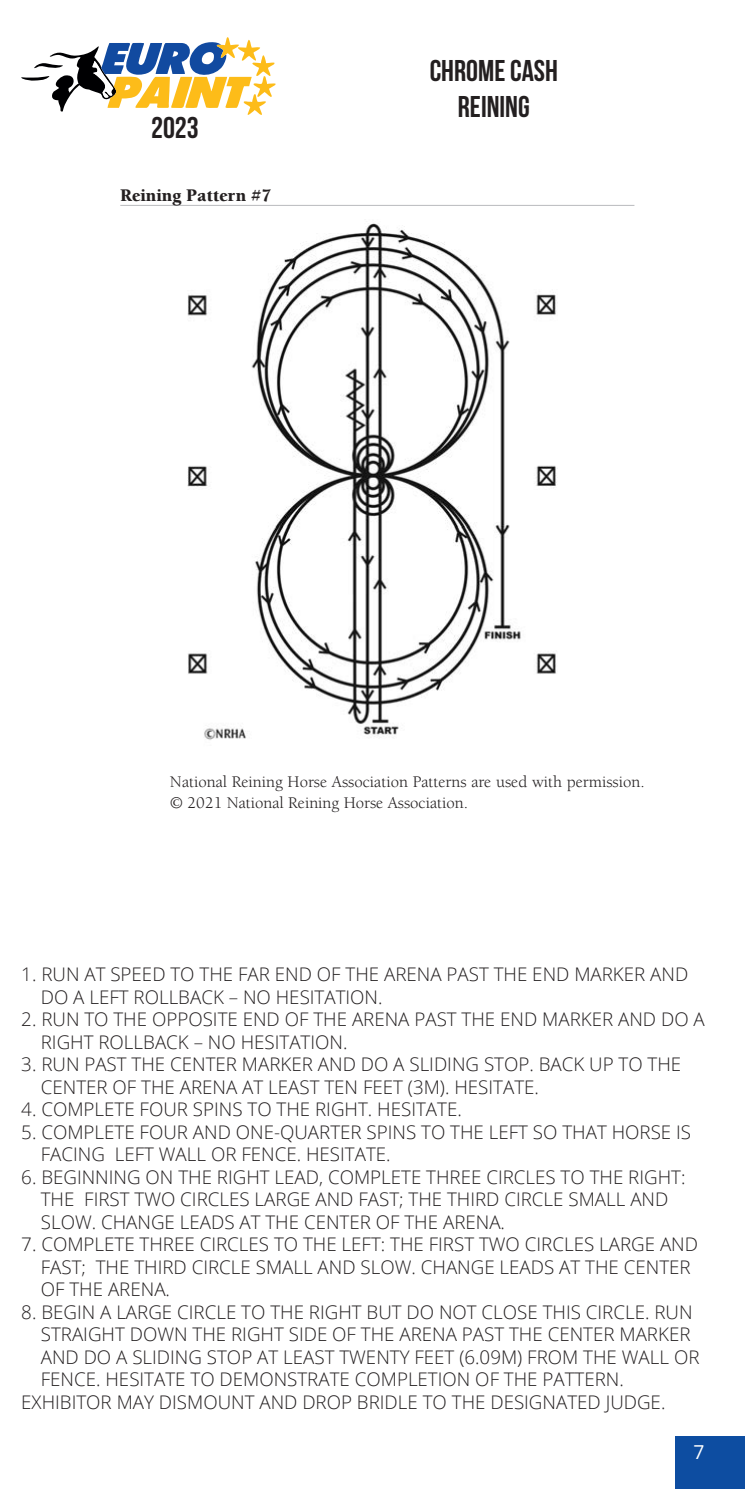
<style>
.page{position:relative;width:745px;height:1489px;background:#fff}
.page>*{position:absolute;margin:0;border:0;box-sizing:border-box;transform-origin:0 0}
.t1{font:700 30px/36px "Bebas Neue";color:#231f20;text-align:center}
.t2{font:19.25px "Open Sans";color:#fff}
.t3{font:300 18.75px/22.5px "Open Sans";color:#231f20}
.t4{font:900 18.25px "Berkeley";color:#231f20}
.t5{font:16.75px/21px "Berkeley";color:#231f20}
</style>
<div class="page">
<svg style="left:21px;top:37px;width:254px;height:78px"></svg>
<div style="left:675px;top:1435px;width:69px;height:32px;background:#0d4da1"></div>
<div style="left:675px;top:1467px;width:69px;height:21px;background:#0d4da1"></div>
<hr style="left:120px;top:205px;width:514px;height:1px;background:#bcbdc0">
<img style="left:187px;top:223px;width:370px;height:517px">
<h1 class="t1" style="left:151px;top:109px;width:49px">2023</h1>
<p class="t4" style="left:120px;top:185px;width:153px">Reining Pattern #7</p>
<h1 class="t1" style="left:429px;top:52px;width:130px">CHROME CASH<br>REINING</h1>
<p class="t5" style="left:170px;top:771px;width:476px">National Reining Horse Association Patterns are used with permission. © 2021 National Reining Horse Association.</p>
<p class="t3" style="left:41px;top:962px;width:648px;text-indent:-20px">1. RUN AT SPEED TO THE FAR END OF THE ARENA PAST THE END MARKER AND<br>DO A LEFT ROLLBACK – NO HESITATION.</p>
<p class="t3" style="left:41px;top:1007px;width:665px;text-indent:-20px">2. RUN TO THE OPPOSITE END OF THE ARENA PAST THE END MARKER AND DO A<br>RIGHT ROLLBACK – NO HESITATION.</p>
<p class="t3" style="left:41px;top:1052px;width:641px;text-indent:-20px">3. RUN PAST THE CENTER MARKER AND DO A SLIDING STOP. BACK UP TO THE<br>CENTER OF THE ARENA AT LEAST TEN FEET (3M). HESITATE.</p>
<p class="t3" style="left:21px;top:1097px;width:442px">4. COMPLETE FOUR SPINS TO THE RIGHT. HESITATE.</p>
<p class="t3" style="left:41px;top:1119px;width:651px;text-indent:-20px">5. COMPLETE FOUR AND ONE-QUARTER SPINS TO THE LEFT SO THAT HORSE IS<br>FACING LEFT WALL OR FENCE. HESITATE.</p>
<p class="t3" style="left:41px;top:1164px;width:645px;text-indent:-20px">6. BEGINNING ON THE RIGHT LEAD, COMPLETE THREE CIRCLES TO THE RIGHT:<br>THE FIRST TWO CIRCLES LARGE AND FAST; THE THIRD CIRCLE SMALL AND<br>SLOW. CHANGE LEADS AT THE CENTER OF THE ARENA.</p>
<p class="t3" style="left:41px;top:1232px;width:658px;text-indent:-20px">7. COMPLETE THREE CIRCLES TO THE LEFT: THE FIRST TWO CIRCLES LARGE AND<br>FAST; THE THIRD CIRCLE SMALL AND SLOW. CHANGE LEADS AT THE CENTER<br>OF THE ARENA.</p>
<p class="t3" style="left:21px;top:1299px;width:672px">8. BEGIN A LARGE CIRCLE TO THE RIGHT BUT DO NOT CLOSE THIS CIRCLE. RUN</p>
<p class="t3" style="left:41px;top:1322px;width:650px">STRAIGHT DOWN THE RIGHT SIDE OF THE ARENA PAST THE CENTER MARKER</p>
<p class="t3" style="left:41px;top:1344px;width:659px">AND DO A SLIDING STOP AT LEAST TWENTY FEET (6.09M) FROM THE WALL OR</p>
<p class="t3" style="left:41px;top:1367px;width:584px">FENCE. HESITATE TO DEMONSTRATE COMPLETION OF THE PATTERN.</p>
<p class="t3" style="left:21px;top:1389px;width:645px">EXHIBITOR MAY DISMOUNT AND DROP BRIDLE TO THE DESIGNATED JUDGE.</p>
<p class="t2" style="left:693px;top:1438px;width:12px">7</p>
</div>
